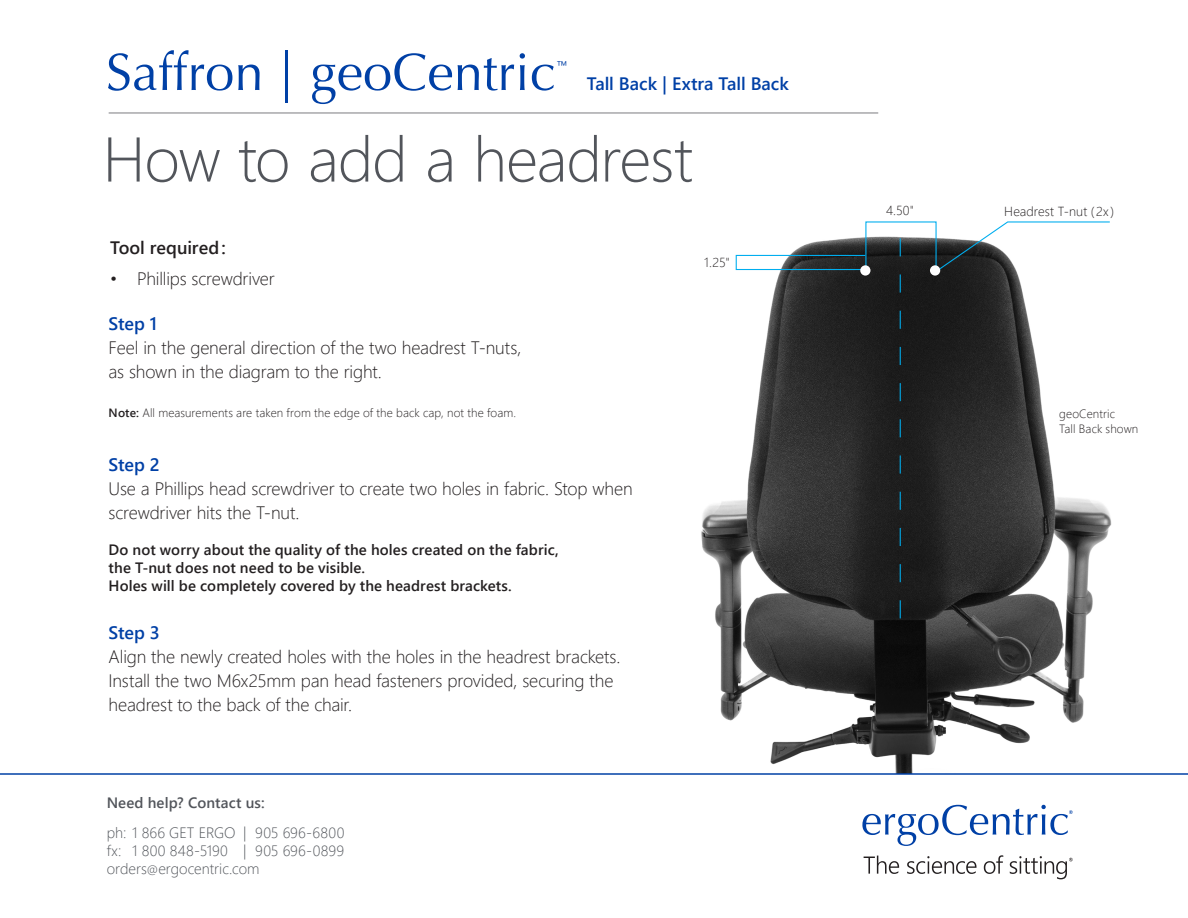
<style>
.page{position:relative;width:1188px;height:918px;background:#fff}
.page>*{position:absolute;margin:0;border:0;box-sizing:border-box;transform-origin:0 0}
.t1{font:63px "Webly Sleek UI Light";letter-spacing:-.02em;color:#52555b}
.t2{font:52.65px "Optima";color:#0040a6}
.t3{font:18px/24px "Webly Sleek UI Light";letter-spacing:-.01em;color:#231f20}
.t4{font:18px "Webly Sleek UI Semibold";letter-spacing:-.005em;color:#0040a6}
.t5{font:18px "Webly Sleek UI Semibold";color:#231f20}
.t6{font:15px/18px "Webly Sleek UI Semibold";letter-spacing:.005em;color:#231f20}
.t7{font:15px/30px "Webly Sleek UI Light";letter-spacing:.005em;color:#52555b}
.t8{font:14.1px "Webly Sleek UI Semilight";color:#0040a6}
.t9{font:13.05px "Webly Sleek UI Light";letter-spacing:.01em;color:#231f20}
.t10{font:12px/15px "Webly Sleek UI Light";letter-spacing:.01em;color:#231f20}
.s1{font-family:"Webly Sleek UI Semibold";color:#0040a6}
.s2{font-family:"Webly Sleek UI Semibold"}
.s3{font-size:12px}
</style>
<div class="page">
<img style="left:701px;top:236px;width:411px;height:537px">
<div style="left:736px;top:255px;width:130px;height:15px;border:1px solid #00aeef"></div>
<svg style="left:936px;top:221px;width:175px;height:51px"></svg>
<div style="left:860px;top:265px;width:11px;height:11px;background:#fff;border-radius:50%"></div>
<div style="left:930px;top:265px;width:10px;height:11px;background:#fff;border-radius:50%"></div>
<svg style="left:900px;top:238px;width:1px;height:380px"></svg>
<hr style="left:0;top:773px;width:1188px;height:2px;background:#0040a6">
<svg style="left:864px;top:856px;width:35px;height:18px"></svg>
<svg style="left:907px;top:856px;width:69px;height:18px"></svg>
<svg style="left:984px;top:855px;width:19px;height:19px"></svg>
<svg style="left:862px;top:805px;width:211px;height:41px"></svg>
<svg style="left:1010px;top:856px;width:63px;height:23px"></svg>
<hr style="left:109px;top:112px;width:769px;height:2px;background:#a7a7aa">
<p class="t2" style="left:106px;top:42px;width:452px">Saffron | geoCentric</p>
<p class="t8" style="left:557px;top:55px;width:12px">™</p>
<p class="t4" style="left:587px;top:70px;width:204px">Tall Back | Extra Tall Back</p>
<p class="t1" style="left:103px;top:112px;width:592px">How to add a headrest</p>
<p class="t5" style="left:110px;top:234px;width:117px">Tool required:</p>
<p class="t3" style="left:110px;top:266px;width:166px">• Phillips screwdriver</p>
<p class="t3" style="left:109px;top:311px;width:414px"><span class="s1">Step 1<br></span>Feel in the general direction of the two headrest T-nuts, as shown in the diagram to the right.</p>
<p class="t10" style="left:109px;top:405px;width:409px"><span class="s2">Note:</span> All measurements are taken from the edge of the back cap, not the foam.</p>
<p class="t4" style="left:109px;top:451px;width:53px">Step 2</p>
<p class="t3" style="left:109px;top:476px;width:526px">Use a Phillips head screwdriver to create two holes in fabric. Stop when screwdriver hits the T-nut.</p>
<p class="t6" style="left:109px;top:541px;width:452px">Do not worry about the quality of the holes created on the fabric, the T-nut does not need to be visible.<br>Holes will be completely covered by the headrest brackets.</p>
<p class="t4" style="left:109px;top:619px;width:53px">Step 3</p>
<p class="t3" style="left:109px;top:644px;width:513px">Align the newly created holes with the holes in the headrest brackets.<br>Install the two M6x25mm pan head fasteners provided, securing the headrest to the back of the chair.</p>
<p class="t9" style="left:704px;top:252px;width:27px">1.25"</p>
<p class="t7" style="left:107px;top:787px;width:239px"><span class="s2">Need help? Contact us:<br></span>ph: 1 866 GET ERGO | 905 696-6800</p>
<p class="t7" style="left:107px;top:835px;width:239px">fx: 1 800 848-5190 | 905 696-0899</p>
<p class="t7" style="left:107px;top:853px;width:154px">orders<span class="s3">@</span>ergocentric.com</p>
<p class="t9" style="left:886px;top:201px;width:30px">4.50"</p>
<p class="t9" style="left:1004px;top:202px;width:111px">Headrest T-nut (2x )</p>
<p class="t10" style="left:1059px;top:406px;width:81px">geoCentric<br>Tall Back shown</p>
</div>
